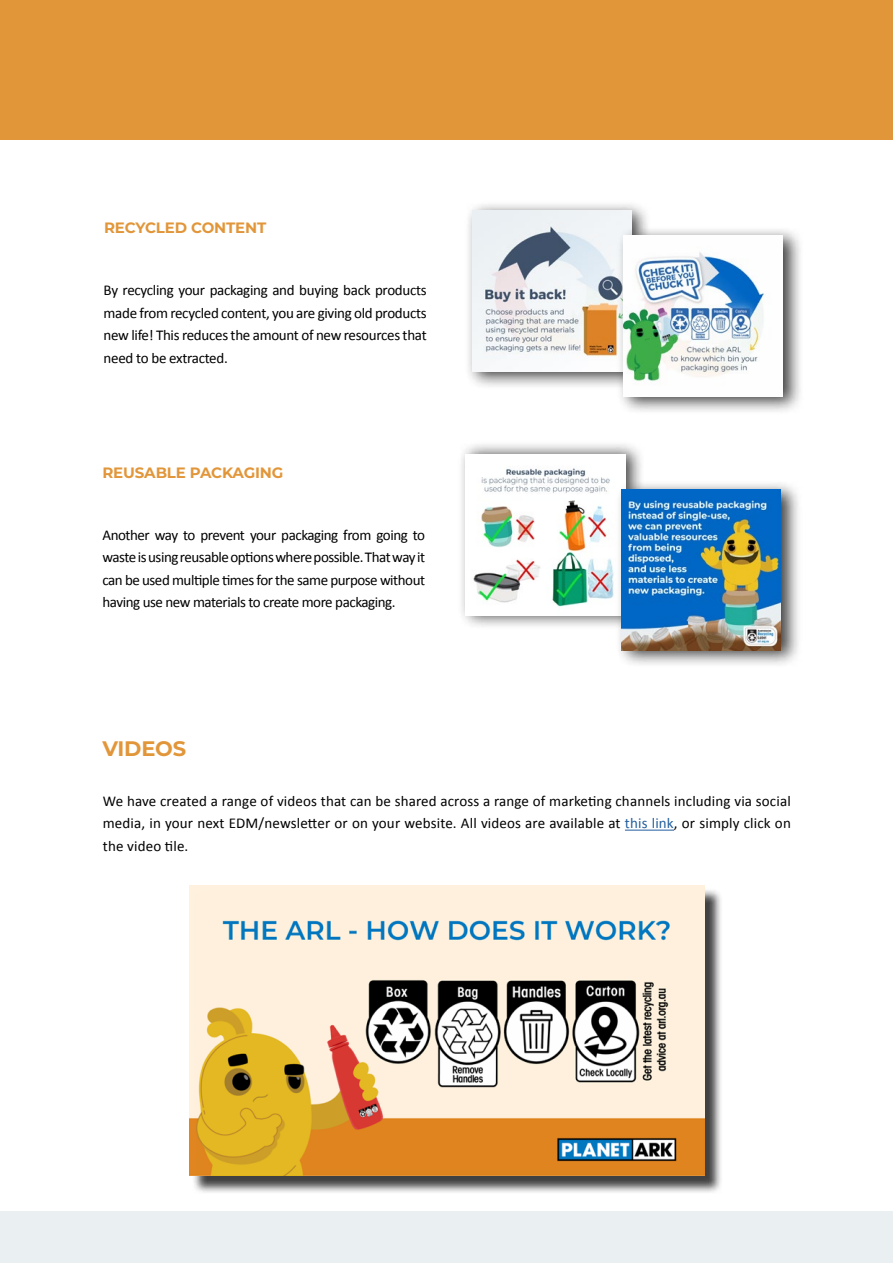
<style>
.page{position:relative;width:893px;height:1263px;background:#fff}
.page>*{position:absolute;margin:0;border:0;box-sizing:border-box;transform-origin:0 0}
.t1{font:700 21px "Montserrat";letter-spacing:-.01em;color:#e2963a}
.t2{font:15px/22.5px "Calibri";letter-spacing:-.02em;color:#000;text-align:justify}
.t3{font:700 15px "Montserrat";letter-spacing:-.01em;color:#e2963a}
.s1{color:#215e9e}
</style>
<div class="page">
<div style="left:464px;top:200px;width:187px;height:190px;background:#000;opacity:.75"></div>
<img style="left:472px;top:211px;width:159px;height:161px">
<div style="left:616px;top:226px;width:188px;height:189px;background:#000;opacity:.75"></div>
<img style="left:623px;top:236px;width:159px;height:160px">
<div style="left:192px;top:888px;width:531px;height:306px;background:#000;opacity:.75"></div>
<img style="left:189px;top:886px;width:515px;height:289px">
<div style="left:0;top:1212px;width:893px;height:51px;background:#eaeff2"></div>
<div style="left:458px;top:440px;width:187px;height:190px;background:#000;opacity:.75"></div>
<img style="left:466px;top:455px;width:159px;height:161px">
<div style="left:615px;top:479px;width:188px;height:189px;background:#000;opacity:.75"></div>
<img style="left:622px;top:489px;width:159px;height:161px">
<div style="left:0;top:0;width:893px;height:140px;background:#e2963a"></div>
<hr style="left:625px;top:830px;width:49px;height:1px;background:#215e9e">
<p class="t3" style="left:104px;top:217px;width:164px">RECYCLED CONTENT</p>
<p class="t2" style="left:104px;top:279px;width:325px">By recycling your packaging and buying back products made from recycled content, you are giving old products new life! This reduces the amount of new resources that need to be extracted.</p>
<p class="t3" style="left:102px;top:461px;width:183px">REUSABLE PACKAGING</p>
<p class="t2" style="left:102px;top:523px;width:324px">Another way to prevent your packaging from going to waste is using reusable options where possible. That way it can be used multiple times for the same purpose without having use new materials to create more packaging.</p>
<h1 class="t1" style="left:102px;top:733px;width:85px">VIDEOS</h1>
<p class="t2" style="left:103px;top:789px;width:689px">We have created a range of videos that can be shared across a range of marketing channels including via social media, in your next EDM/newsletter or on your website. All videos are available at <span class="s1">this link</span>, or simply click on the video tile.</p>
</div>
